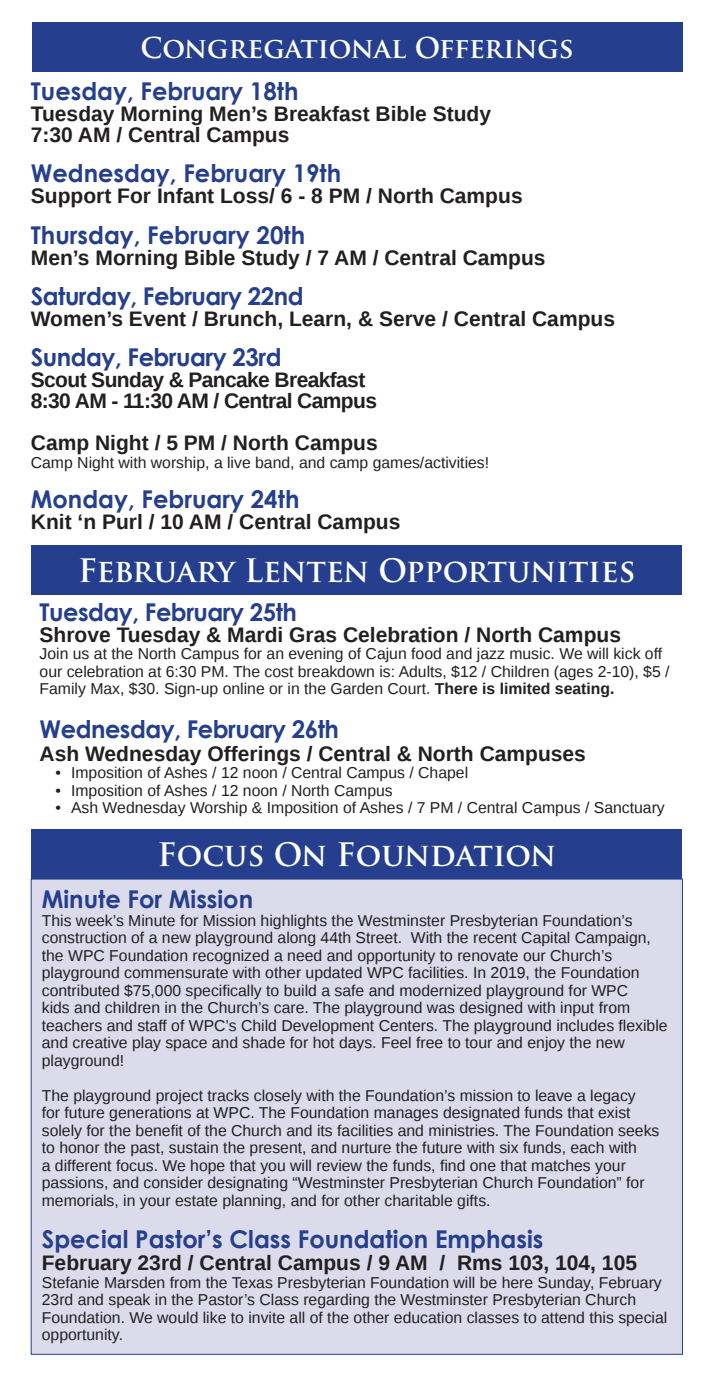
<style>
.page{position:relative;width:718px;height:1386px;background:#fff}
.page>*{position:absolute;margin:0;border:0;box-sizing:border-box;transform-origin:0 0}
.t1{font:700 31.5px "Trajan Pro";color:#fff}
.t2{font:700 28px "Trajan Pro";color:#fff}
.t3{font:700 24.5px "Century Gothic";color:#253f8e}
.t4{font:700 24.5px "Century Gothic";letter-spacing:-.02em;color:#253f8e}
.t5{font:700 21px/21px "Liberation Sans";color:#231f20}
.t6{font:700 21px/21px "Liberation Sans";letter-spacing:-.03em;color:#231f20}
.t7{font:15.75px/17.5px "Liberation Sans";color:#231f20}
.s1{font-weight:700}
</style>
<div class="page">
<div style="left:32px;top:23px;width:650px;height:49px;background:#253f8e"></div>
<div style="left:31px;top:879px;width:651px;height:475px;background:#dbdbeb"></div>
<div style="left:31px;top:545px;width:650px;height:50px;background:#253f8e"></div>
<div style="left:31px;top:829px;width:650px;height:50px;background:#253f8e"></div>
<h2 class="t2" style="left:140px;top:30px;width:434px">Congregational Offerings</h2>
<h3 class="t3" style="left:31px;top:73px;width:269px">Tuesday, February 18th</h3>
<h3 class="t5" style="left:31px;top:103px;width:461px">Tuesday Morning Men’s Breakfast Bible Study<br>7:30 AM / Central Campus</h3>
<h3 class="t3" style="left:31px;top:155px;width:312px">Wednesday, February 19th</h3>
<h3 class="t5" style="left:31px;top:185px;width:493px">Support For Infant Loss/ 6 - 8 PM / North Campus</h3>
<h3 class="t3" style="left:31px;top:216px;width:276px">Thursday, February 20th</h3>
<h3 class="t5" style="left:31px;top:247px;width:516px">Men’s Morning Bible Study / 7 AM / Central Campus</h3>
<h3 class="t4" style="left:31px;top:277px;width:274px">Saturday, February 22nd</h3>
<h3 class="t5" style="left:31px;top:308px;width:585px">Women’s Event / Brunch, Learn, &amp; Serve / Central Campus</h3>
<h3 class="t4" style="left:31px;top:339px;width:252px">Sunday, February 23rd</h3>
<h3 class="t6" style="left:31px;top:369px;width:347px">Scout Sunday &amp; Pancake Breakfast<br>8:30 AM - 11:30 AM / Central Campus</h3>
<h3 class="t5" style="left:31px;top:432px;width:348px">Camp Night / 5 PM / North Campus</h3>
<p class="t7" style="left:31px;top:454px;width:459px">Camp Night with worship, a live band, and camp games/activities!</p>
<h3 class="t3" style="left:31px;top:480px;width:270px">Monday, February 24th</h3>
<h3 class="t5" style="left:31px;top:511px;width:371px">Knit ‘n Purl / 10 AM / Central Campus</h3>
<h1 class="t1" style="left:78px;top:551px;width:558px">February Lenten Opportunities</h1>
<h3 class="t4" style="left:40px;top:593px;width:259px">Tuesday, February 25th</h3>
<h3 class="t5" style="left:40px;top:624px;width:582px">Shrove Tuesday &amp; Mardi Gras Celebration / North Campus</h3>
<p class="t7" style="left:40px;top:646px;width:631px">Join us at the North Campus for an evening of Cajun food and jazz music. We will kick off our celebration at 6:30 PM. The cost breakdown is: Adults, $12 / Children (ages 2-10), $5 /<br>Family Max, $30. Sign-up online or in the Garden Court. <span class="s1">There is limited seating.</span></p>
<h3 class="t4" style="left:40px;top:711px;width:301px">Wednesday, February 26th</h3>
<h3 class="t5" style="left:40px;top:743px;width:547px">Ash Wednesday Offerings / Central &amp; North Campuses</h3>
<p class="t7" style="left:55px;top:765px;width:414px">• Imposition of Ashes / 12 noon / Central Campus / Chapel</p>
<p class="t7" style="left:55px;top:782px;width:339px">• Imposition of Ashes / 12 noon / North Campus</p>
<p class="t7" style="left:55px;top:800px;width:610px">• Ash Wednesday Worship &amp; Imposition of Ashes / 7 PM / Central Campus / Sanctuary</p>
<h1 class="t1" style="left:157px;top:835px;width:399px">Focus On Foundation</h1>
<h3 class="t3" style="left:42px;top:881px;width:213px">Minute For Mission</h3>
<p class="t7" style="left:42px;top:912px;width:627px">This week’s Minute for Mission highlights the Westminster Presbyterian Foundation’s construction of a new playground along 44th Street. With the recent Capital Campaign, the WPC Foundation recognized a need and opportunity to renovate our Church’s playground commensurate with other updated WPC facilities. In 2019, the Foundation contributed $75,000 specifically to build a safe and modernized playground for WPC<br>kids and children in the Church’s care. The playground was designed with input from teachers and staff of WPC’s Child Development Centers. The playground includes flexible and creative play space and shade for hot days. Feel free to tour and enjoy the new playground!</p>
<p class="t7" style="left:42px;top:1087px;width:618px">The playground project tracks closely with the Foundation’s mission to leave a legacy<br>for future generations at WPC. The Foundation manages designated funds that exist solely for the benefit of the Church and its facilities and ministries. The Foundation seeks to honor the past, sustain the present, and nurture the future with six funds, each with<br>a different focus. We hope that you will review the funds, find one that matches your passions, and consider designating “Westminster Presbyterian Church Foundation” for memorials, in your estate planning, and for other charitable gifts.</p>
<h3 class="t3" style="left:42px;top:1220px;width:502px">Special Pastor’s Class Foundation Emphasis</h3>
<h3 class="t5" style="left:42px;top:1252px;width:596px">February 23rd / Central Campus / 9 AM / Rms 103, 104, 105</h3>
<p class="t7" style="left:42px;top:1274px;width:626px">Stefanie Marsden from the Texas Presbyterian Foundation will be here Sunday, February 23rd and speak in the Pastor’s Class regarding the Westminster Presbyterian Church Foundation. We would like to invite all of the other education classes to attend this special opportunity.</p>
</div>
